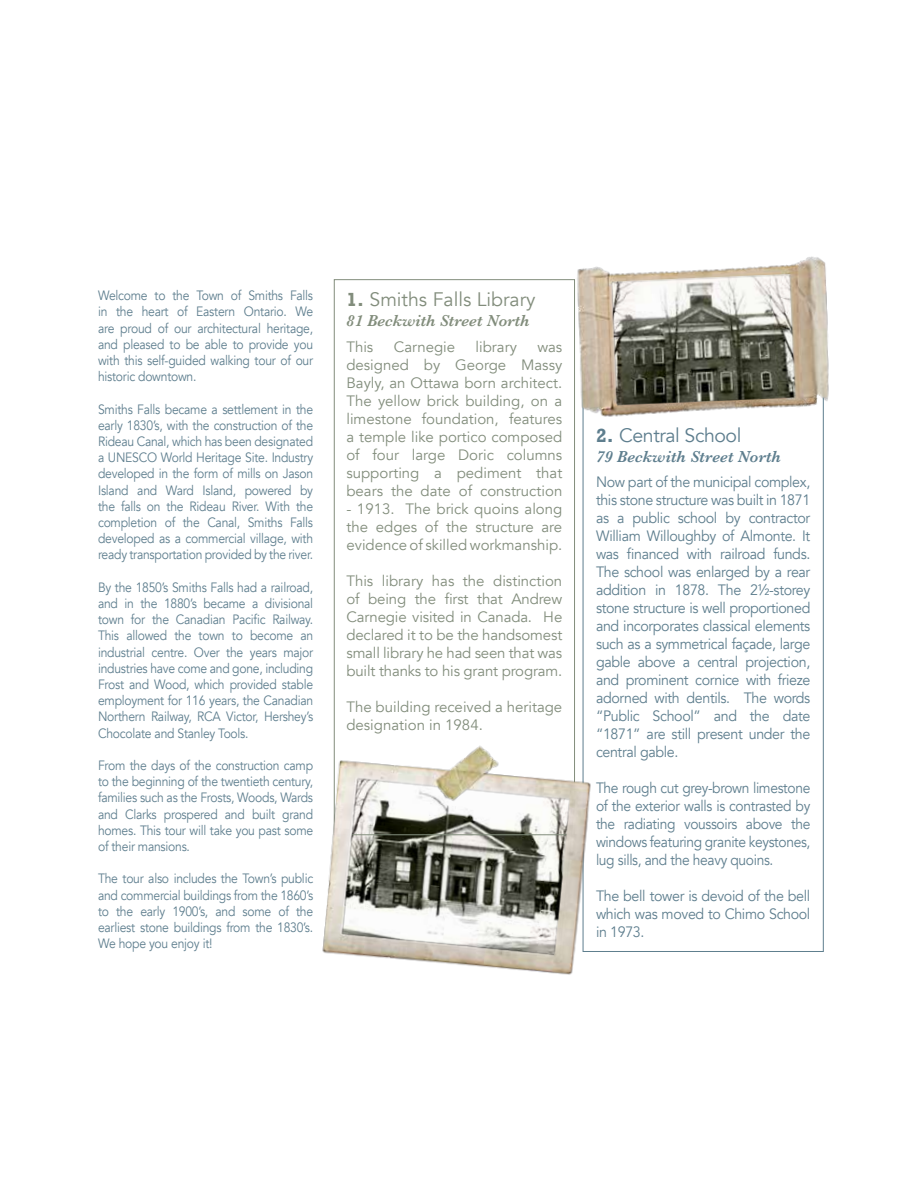
<style>
.page{position:relative;width:918px;height:1188px;background:#fff}
.page>*{position:absolute;margin:0;border:0;box-sizing:border-box;transform-origin:0 0}
.t1{font:19.5px "Avenir";color:#828d7c}
.t2{font:19.5px "Avenir";letter-spacing:-.02em;color:#5e7e8e}
.t3{font:italic 600 16.5px "Baskerville";color:#828d7c}
.t4{font:italic 600 16.5px "Baskerville";letter-spacing:.005em;color:#5e7e8e}
.t5{font:15px/18px "Avenir";color:#828d7c;text-align:justify}
.t6{font:15px/18px "Avenir";letter-spacing:-.025em;color:#5e7e8e;text-align:justify;scale:.95 1}
.t7{font:15px/18px "Avenir";letter-spacing:-.025em;color:#5e7e8e;text-align:justify;scale:.92 1}
.t8{font:13.5px/16.2px "Avenir";letter-spacing:-.02em;color:#5e7e8e;text-align:justify;scale:.9 1}
.s1{font-family:"Rockwell";font-weight:700}
</style>
<div class="page">
<img style="left:556px;top:256px;width:273px;height:181px">
<img style="left:322px;top:730px;width:281px;height:245px">
<p class="t8" style="left:98px;top:288px;width:241px">Welcome to the Town of Smiths Falls in the heart of Eastern Ontario. We are proud of our architectural heritage, and pleased to be able to provide you with this self-guided walking tour of our historic downtown.</p>
<p class="t8" style="left:98px;top:401px;width:241px">Smiths Falls became a settlement in the early 1830’s, with the construction of the Rideau Canal, which has been designated a UNESCO World Heritage Site. Industry developed in the form of mills on Jason Island and Ward Island, powered by the falls on the Rideau River. With the completion of the Canal, Smiths Falls developed as a commercial village, with ready transportation provided by the river.</p>
<p class="t8" style="left:98px;top:579px;width:241px">By the 1850’s Smiths Falls had a railroad, and in the 1880’s became a divisional town for the Canadian Pacific Railway.<br>This allowed the town to become an industrial centre. Over the years major industries have come and gone, including Frost and Wood, which provided stable employment for 116 years, the Canadian Northern Railway, RCA Victor, Hershey’s Chocolate and Stanley Tools.</p>
<p class="t8" style="left:98px;top:758px;width:241px">From the days of the construction camp to the beginning of the twentieth century, families such as the Frosts, Woods, Wards and Clarks prospered and built grand homes. This tour will take you past some of their mansions.</p>
<p class="t8" style="left:98px;top:871px;width:241px">The tour also includes the Town’s public and commercial buildings from the 1860’s to the early 1900’s, and some of the earliest stone buildings from the 1830’s.<br>We hope you enjoy it!</p>
<h1 class="t1" style="left:346px;top:288px;width:191px"><span class="s1">1.</span> Smiths Falls Library</h1>
<p class="t3" style="left:346px;top:309px;width:185px">81 Beckwith Street North</p>
<p class="t5" style="left:346px;top:338px;width:28px">This</p>
<p class="t5" style="left:394px;top:338px;width:63px">Carnegie</p>
<p class="t5" style="left:476px;top:338px;width:43px">library</p>
<p class="t5" style="left:346px;top:338px;width:217px;text-indent:191px">was designed by George Massy Bayly, an Ottawa born architect.<br>The yellow brick building, on a limestone foundation, features a temple like portico composed of four large Doric columns supporting a pediment that bears the date of construction</p>
<p class="t5" style="left:346px;top:500px;width:217px">- 1913. The brick quoins along the edges of the structure are evidence of skilled workmanship.</p>
<p class="t5" style="left:346px;top:572px;width:217px">This library has the distinction of being the first that Andrew Carnegie visited in Canada. He declared it to be the handsomest small library he had seen that was built thanks to his grant program.</p>
<p class="t5" style="left:346px;top:698px;width:217px">The building received a heritage designation in 1984.</p>
<h1 class="t2" style="left:596px;top:424px;width:147px"><span class="s1">2.</span> Central School</h1>
<p class="t4" style="left:596px;top:445px;width:187px">79 Beckwith Street North</p>
<p class="t6" style="left:596px;top:473px;width:227px">Now part of the municipal complex, this stone structure was built in 1871 as a public school by contractor William Willoughby of Almonte. It was financed with railroad funds.<br>The school was enlarged by a rear addition in 1878. The 2½-storey stone structure is well proportioned and incorporates classical elements such as a symmetrical façade, large gable above a central projection, and prominent cornice with frieze adorned with dentils. The words “Public School” and the date “1871” are still present under the central gable.</p>
<p class="t7" style="left:596px;top:779px;width:235px">The rough cut grey-brown limestone of the exterior walls is contrasted by the radiating voussoirs above the windows featuring granite keystones, lug sills, and the heavy quoins.</p>
<p class="t6" style="left:596px;top:887px;width:227px">The bell tower is devoid of the bell which was moved to Chimo School in 1973.</p>
</div>
